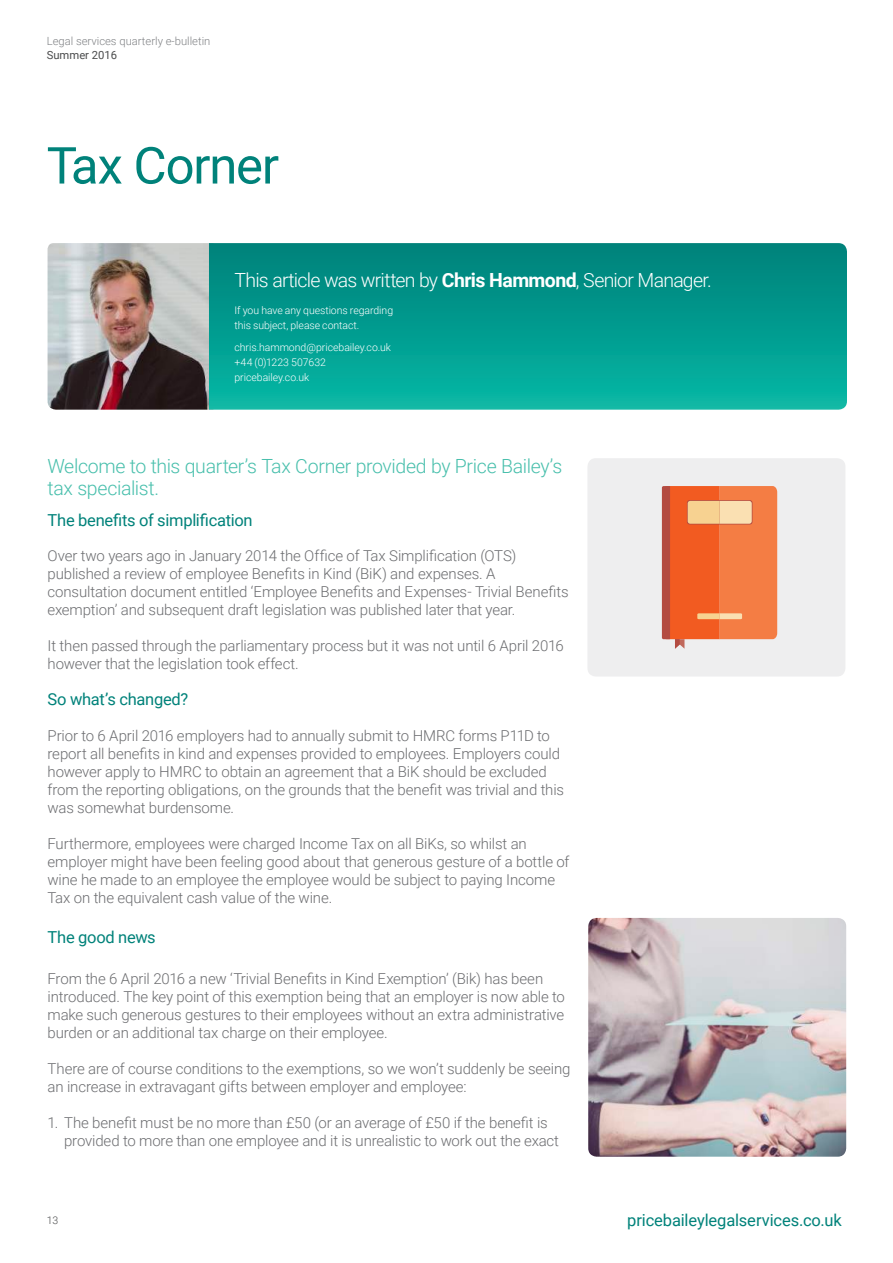
<style>
.page{position:relative;width:893px;height:1263px;background:#fff}
.page>*{position:absolute;margin:0;border:0;box-sizing:border-box;transform-origin:0 0}
.t1{font:51px "Roboto";letter-spacing:-.025em;color:#00827a}
.t2{font:300 19.5px/22.5px "Roboto";letter-spacing:-.02em;color:#48bfac}
.t3{font:300 19.5px "Roboto";letter-spacing:-.04em;color:#fff}
.t4{font:16.5px "Roboto";letter-spacing:-.015em;color:#00827a}
.t5{font:300 15px/18px "Roboto";letter-spacing:-.01em;color:#6c6d70}
.t6{font:300 11.25px "Roboto";color:#808285}
.t7{font:11.25px "Roboto";color:#4b4c4d}
.t8{font:300 10.5px/15px "Roboto";letter-spacing:-.005em;color:#fff}
.t9{font:300 10.5px "Roboto";color:#4b4c4d}
.s1{font-weight:700}
</style>
<div class="page">
<img style="left:48px;top:243px;width:161px;height:167px">
<svg style="left:209px;top:243px;width:638px;height:167px;background:#039c8f"></svg>
<div style="left:587px;top:458px;width:258px;height:218px;background:#eeeeef;border-radius:8px"></div>
<svg style="left:662px;top:486px;width:115px;height:163px;background:#ee7c49"></svg>
<img style="left:588px;top:918px;width:258px;height:239px">
<p class="t6" style="left:47px;top:33px;width:165px">Legal services quarterly e-bulletin</p>
<p class="t7" style="left:47px;top:47px;width:72px">Summer 2016</p>
<h1 class="t1" style="left:47px;top:130px;width:234px">Tax Corner</h1>
<h2 class="t3" style="left:234px;top:266px;width:479px">This article was written by <span class="s1">Chris Hammond</span>, Senior Manager.</h2>
<p class="t8" style="left:234px;top:303px;width:160px">If you have any questions regarding this subject, please contact.</p>
<p class="t8" style="left:234px;top:339px;width:158px">chris.hammond@pricebailey.co.uk +44 (0)1223 507632 pricebailey.co.uk</p>
<h2 class="t2" style="left:48px;top:454px;width:516px">Welcome to this quarter’s Tax Corner provided by Price Bailey’s tax specialist.</h2>
<p class="t4" style="left:48px;top:509px;width:207px">The benefits of simplification</p>
<p class="t5" style="left:48px;top:546px;width:523px">Over two years ago in January 2014 the Office of Tax Simplification (OTS) published a review of employee Benefits in Kind (BiK) and expenses. A consultation document entitled ‘Employee Benefits and Expenses- Trivial Benefits exemption’ and subsequent draft legislation was published later that year.</p>
<p class="t5" style="left:48px;top:636px;width:518px">It then passed through the parliamentary process but it was not until 6 April 2016 however that the legislation took effect.</p>
<p class="t4" style="left:48px;top:687px;width:142px">So what’s changed?</p>
<p class="t5" style="left:48px;top:726px;width:518px">Prior to 6 April 2016 employers had to annually submit to HMRC forms P11D to report all benefits in kind and expenses provided to employees. Employers could however apply to HMRC to obtain an agreement that a BiK should be excluded from the reporting obligations, on the grounds that the benefit was trivial and this was somewhat burdensome.</p>
<p class="t5" style="left:48px;top:834px;width:523px">Furthermore, employees were charged Income Tax on all BiKs, so whilst an employer might have been feeling good about that generous gesture of a bottle of wine he made to an employee the employee would be subject to paying Income Tax on the equivalent cash value of the wine.</p>
<p class="t4" style="left:48px;top:926px;width:110px">The good news</p>
<p class="t5" style="left:48px;top:969px;width:519px">From the 6 April 2016 a new ‘Trivial Benefits in Kind Exemption’ (Bik) has been introduced. The key point of this exemption being that an employer is now able to make such generous gestures to their employees without an extra administrative burden or an additional tax charge on their employee.</p>
<p class="t5" style="left:48px;top:1059px;width:524px">There are of course conditions to the exemptions, so we won’t suddenly be seeing an increase in extravagant gifts between employer and employee:</p>
<p class="t5" style="left:64px;top:1113px;width:496px;text-indent:-16px">1. The benefit must be no more than £50 (or an average of £50 if the benefit is provided to more than one employee and it is unrealistic to work out the exact</p>
<p class="t9" style="left:47px;top:1213px;width:13px">13</p>
<p class="t4" style="left:627px;top:1209px;width:216px">pricebaileylegalservices.co.uk</p>
</div>
